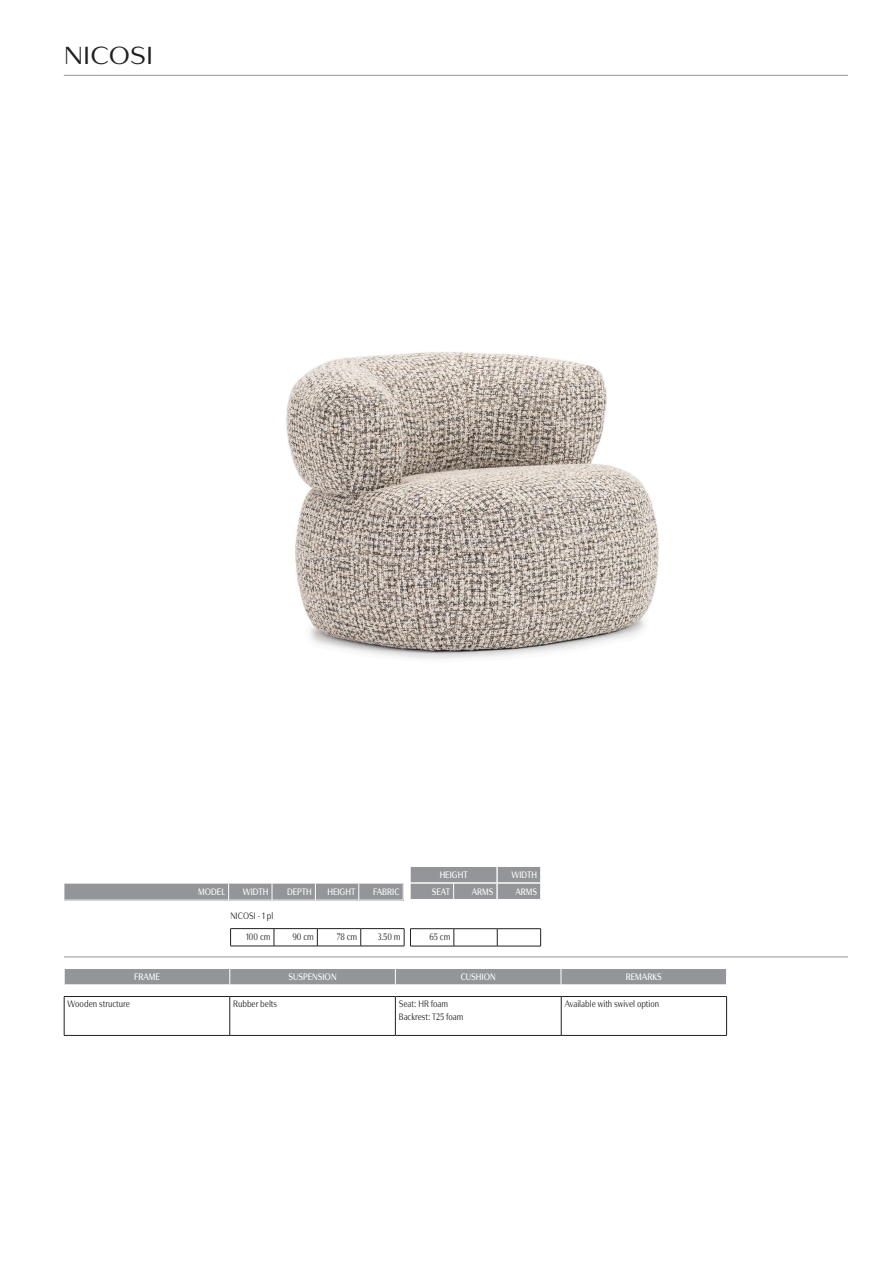
<style>
.page{position:relative;width:893px;height:1263px;background:#fff}
.page>*{position:absolute;margin:0;border:0;box-sizing:border-box;transform-origin:0 0}
.t1{font:27px "Shiseido Neue";color:#231f20}
.t2{font:10.2px "Shiseido Neue";color:#231f20;scale:.75 1}
.t3{font:700 10.2px "Shiseido Neue";color:#fff;scale:.75 1}
</style>
<div class="page">
<img style="left:63px;top:74px;width:785px;height:883px">
<hr style="left:64px;top:75px;width:784px;height:1px;background:#939598">
<div style="left:64px;top:883px;width:339px;height:17px;background:#939598"></div>
<hr style="left:64px;top:883px;width:165px;height:1px;background:#fff">
<svg style="left:64px;top:883px;width:1px;height:17px"></svg>
<hr style="left:229px;top:883px;width:43px;height:1px;background:#fff">
<svg style="left:228px;top:883px;width:1px;height:17px"></svg>
<hr style="left:272px;top:883px;width:43px;height:1px;background:#fff">
<svg style="left:272px;top:883px;width:1px;height:17px"></svg>
<hr style="left:315px;top:883px;width:44px;height:1px;background:#fff">
<svg style="left:315px;top:883px;width:1px;height:17px"></svg>
<hr style="left:359px;top:883px;width:44px;height:1px;background:#fff">
<svg style="left:359px;top:883px;width:1px;height:17px"></svg>
<svg style="left:403px;top:883px;width:1px;height:17px"></svg>
<hr style="left:64px;top:900px;width:165px;height:1px;background:#fff">
<hr style="left:229px;top:900px;width:43px;height:1px;background:#fff">
<hr style="left:272px;top:900px;width:43px;height:1px;background:#fff">
<hr style="left:315px;top:900px;width:44px;height:1px;background:#fff">
<hr style="left:359px;top:900px;width:44px;height:1px;background:#fff">
<svg style="left:230px;top:929px;width:1px;height:17px"></svg>
<svg style="left:274px;top:929px;width:1px;height:17px"></svg>
<svg style="left:317px;top:929px;width:1px;height:17px"></svg>
<svg style="left:360px;top:929px;width:1px;height:17px"></svg>
<hr style="left:230px;top:946px;width:44px;height:1px;background:#231f20">
<hr style="left:274px;top:946px;width:43px;height:1px;background:#231f20">
<hr style="left:317px;top:946px;width:44px;height:1px;background:#231f20">
<hr style="left:361px;top:946px;width:43px;height:1px;background:#231f20">
<hr style="left:230px;top:928px;width:44px;height:1px;background:#231f20">
<hr style="left:274px;top:928px;width:43px;height:1px;background:#231f20">
<hr style="left:317px;top:928px;width:44px;height:1px;background:#231f20">
<hr style="left:361px;top:928px;width:43px;height:1px;background:#231f20">
<hr style="left:64px;top:957px;width:784px;height:1px;background:#939598">
<div style="left:64px;top:969px;width:662px;height:15px;background:#939598"></div>
<div style="left:410px;top:883px;width:87px;height:17px;background:#939598"></div>
<hr style="left:410px;top:883px;width:44px;height:1px;background:#fff">
<hr style="left:454px;top:883px;width:43px;height:1px;background:#fff">
<svg style="left:453px;top:883px;width:1px;height:16px"></svg>
<hr style="left:410px;top:899px;width:44px;height:1px;background:#fff">
<hr style="left:454px;top:899px;width:43px;height:1px;background:#fff">
<div style="left:410px;top:866px;width:87px;height:17px;background:#939598"></div>
<hr style="left:410px;top:866px;width:87px;height:1px;background:#fff">
<svg style="left:410px;top:867px;width:1px;height:32px"></svg>
<hr style="left:410px;top:882px;width:87px;height:1px;background:#fff">
<div style="left:497px;top:883px;width:44px;height:17px;background:#939598"></div>
<hr style="left:497px;top:883px;width:44px;height:1px;background:#fff">
<hr style="left:497px;top:899px;width:44px;height:1px;background:#fff">
<div style="left:497px;top:866px;width:44px;height:17px;background:#939598"></div>
<hr style="left:497px;top:866px;width:44px;height:1px;background:#fff">
<svg style="left:497px;top:866px;width:1px;height:33px"></svg>
<svg style="left:540px;top:866px;width:1px;height:33px"></svg>
<hr style="left:497px;top:882px;width:44px;height:1px;background:#fff">
<svg style="left:404px;top:929px;width:7px;height:17px"></svg>
<svg style="left:454px;top:929px;width:1px;height:17px"></svg>
<svg style="left:497px;top:929px;width:1px;height:17px"></svg>
<svg style="left:540px;top:929px;width:1px;height:17px"></svg>
<hr style="left:410px;top:946px;width:44px;height:1px;background:#231f20">
<hr style="left:454px;top:946px;width:43px;height:1px;background:#231f20">
<hr style="left:497px;top:946px;width:44px;height:1px;background:#231f20">
<hr style="left:410px;top:928px;width:44px;height:1px;background:#231f20">
<hr style="left:454px;top:928px;width:43px;height:1px;background:#231f20">
<hr style="left:497px;top:928px;width:44px;height:1px;background:#231f20">
<hr style="left:64px;top:997px;width:1px;height:38px;background:#231f20">
<hr style="left:230px;top:997px;width:1px;height:38px;background:#231f20">
<hr style="left:395px;top:997px;width:1px;height:38px;background:#231f20">
<hr style="left:561px;top:997px;width:1px;height:38px;background:#231f20">
<hr style="left:726px;top:997px;width:1px;height:38px;background:#231f20">
<hr style="left:64px;top:1035px;width:166px;height:1px;background:#231f20">
<hr style="left:230px;top:1035px;width:165px;height:1px;background:#231f20">
<hr style="left:395px;top:1035px;width:166px;height:1px;background:#231f20">
<hr style="left:561px;top:1035px;width:166px;height:1px;background:#231f20">
<hr style="left:64px;top:996px;width:166px;height:1px;background:#231f20">
<hr style="left:230px;top:996px;width:165px;height:1px;background:#231f20">
<hr style="left:395px;top:996px;width:166px;height:1px;background:#231f20">
<hr style="left:561px;top:996px;width:166px;height:1px;background:#231f20">
<p class="t1" style="left:64px;top:40px;width:91px">NICOSI</p>
<p class="t3" style="left:198px;top:886px;width:38px">MODEL</p>
<p class="t3" style="left:243px;top:886px;width:36px">WIDTH</p>
<p class="t3" style="left:287px;top:886px;width:35px">DEPTH</p>
<p class="t3" style="left:327px;top:886px;width:39px">HEIGHT</p>
<p class="t3" style="left:373px;top:886px;width:37px">FABRIC</p>
<p class="t2" style="left:246px;top:931px;width:34px">100 cm</p>
<p class="t2" style="left:292px;top:931px;width:30px">90 cm</p>
<p class="t2" style="left:337px;top:931px;width:29px">78 cm</p>
<p class="t2" style="left:378px;top:931px;width:32px">3.50 m</p>
<p class="t2" style="left:230px;top:910px;width:59px">NICOSI - 1 pl</p>
<p class="t3" style="left:440px;top:869px;width:39px">HEIGHT</p>
<p class="t3" style="left:432px;top:886px;width:26px">SEAT</p>
<p class="t3" style="left:472px;top:886px;width:30px">ARMS</p>
<p class="t2" style="left:429px;top:931px;width:30px">65 cm</p>
<p class="t3" style="left:511px;top:869px;width:36px">WIDTH</p>
<p class="t3" style="left:515px;top:886px;width:30px">ARMS</p>
<p class="t3" style="left:134px;top:971px;width:36px">FRAME</p>
<p class="t3" style="left:289px;top:971px;width:66px">SUSPENSION</p>
<p class="t3" style="left:461px;top:971px;width:48px">CUSHION</p>
<p class="t3" style="left:626px;top:971px;width:49px">REMARKS</p>
<p class="t2" style="left:68px;top:998px;width:85px">Wooden structure</p>
<p class="t2" style="left:233px;top:998px;width:60px">Rubber belts</p>
<p class="t2" style="left:399px;top:998px;width:67px">Seat: HR foam</p>
<p class="t2" style="left:399px;top:1011px;width:88px">Backrest: T25 foam</p>
<p class="t2" style="left:565px;top:998px;width:128px">Available with swivel option</p>
</div>
